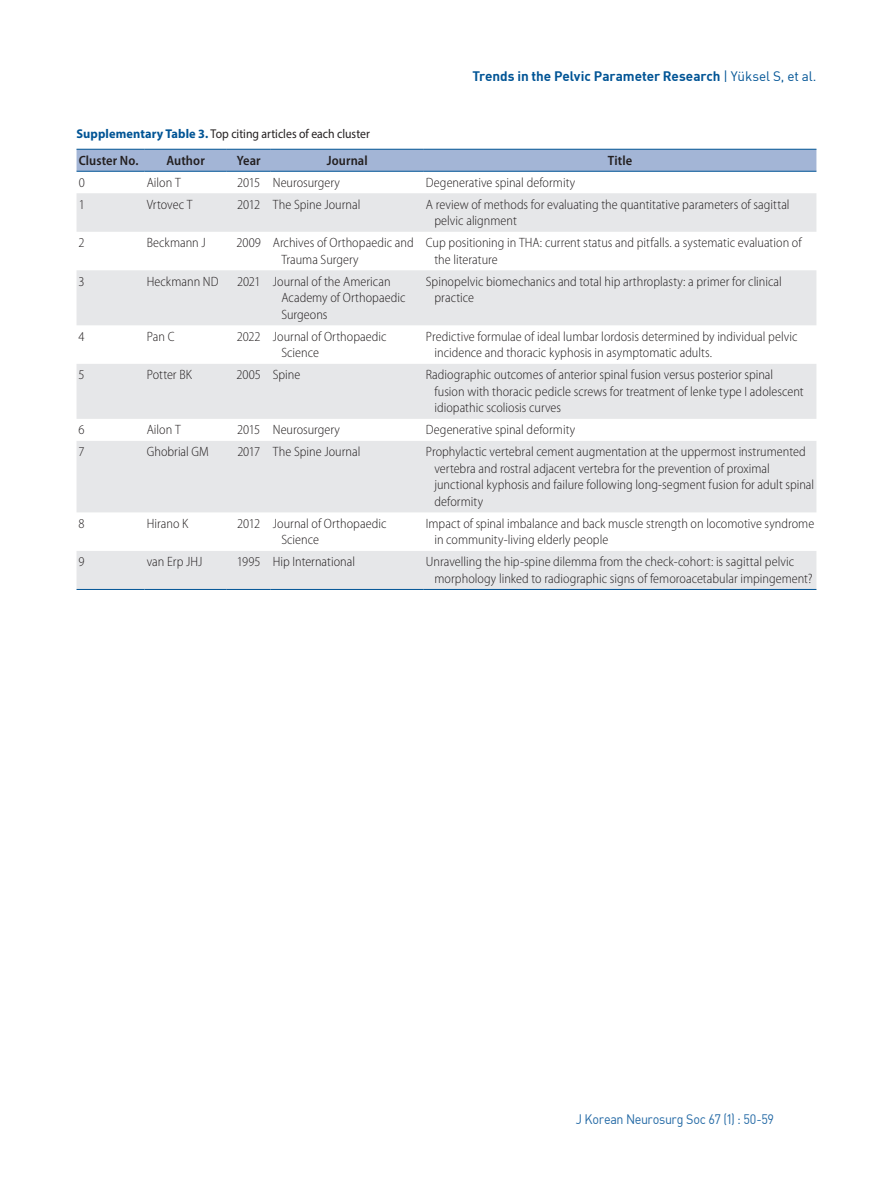
<style>
.page{position:relative;width:893px;height:1191px;background:#fff}
.page>*{position:absolute;margin:0;border:0;box-sizing:border-box;transform-origin:0 0}
.t1{font:300 semi-condensed 13.5px/16.5px "Myriad Pro";color:#231f20}
.t2{font:700 13.5px "DIN";letter-spacing:-.005em;color:#005495}
.t3{font:600 semi-condensed 13.5px "Myriad Pro";letter-spacing:.01em;color:#231f20}
.t4{font:13.5px "DIN";letter-spacing:-.025em;color:#2369a5;scale:.93 1}
.t5{font:12.75px "Myriad Pro";color:#231f20;scale:.92 1}
.s1{font-weight:400}
.s2{font-weight:700;color:#005495}
</style>
<div class="page">
<div style="left:77px;top:150px;width:739px;height:21px;background:#a3b5d6"></div>
<svg style="left:77px;top:193px;width:739px;height:396px;fill:#e6e7e9"></svg>
<hr style="left:77px;top:149px;width:68px;height:1px;background:#005495">
<hr style="left:145px;top:149px;width:82px;height:1px;background:#005495">
<hr style="left:227px;top:149px;width:44px;height:1px;background:#005495">
<hr style="left:271px;top:149px;width:153px;height:1px;background:#005495">
<hr style="left:424px;top:149px;width:392px;height:1px;background:#005495">
<hr style="left:77px;top:171px;width:68px;height:1px;background:#005495">
<hr style="left:145px;top:171px;width:82px;height:1px;background:#005495">
<hr style="left:227px;top:171px;width:44px;height:1px;background:#005495">
<hr style="left:271px;top:171px;width:153px;height:1px;background:#005495">
<hr style="left:424px;top:171px;width:392px;height:1px;background:#005495">
<hr style="left:77px;top:589px;width:68px;height:1px;background:#005495">
<hr style="left:145px;top:589px;width:82px;height:1px;background:#005495">
<hr style="left:227px;top:589px;width:44px;height:1px;background:#005495">
<hr style="left:271px;top:589px;width:153px;height:1px;background:#005495">
<hr style="left:424px;top:589px;width:392px;height:1px;background:#005495">
<p class="t2" style="left:472px;top:68px;width:346px">Trends in the Pelvic Parameter Research <span class="s1">| Yüksel S, et al.</span></p>
<p class="t5" style="left:77px;top:126px;width:320px"><span class="s2">Supplementary Table 3.</span> Top citing articles of each cluster</p>
<p class="t3" style="left:79px;top:152px;width:61px">Cluster No.</p>
<p class="t3" style="left:166px;top:152px;width:40px">Author</p>
<p class="t3" style="left:237px;top:152px;width:25px">Year</p>
<p class="t3" style="left:327px;top:152px;width:42px">Journal</p>
<p class="t3" style="left:608px;top:152px;width:26px">Title</p>
<p class="t1" style="left:79px;top:174px;width:8px">0</p>
<p class="t1" style="left:147px;top:174px;width:36px">Ailon T</p>
<p class="t1" style="left:237px;top:174px;width:104px">2015 Neurosurgery</p>
<p class="t1" style="left:426px;top:174px;width:151px">Degenerative spinal deformity</p>
<p class="t1" style="left:79px;top:196px;width:8px">1</p>
<p class="t1" style="left:147px;top:196px;width:47px">Vrtovec T</p>
<p class="t1" style="left:237px;top:196px;width:125px">2012 The Spine Journal</p>
<p class="t1" style="left:434px;top:196px;width:357px;text-indent:-9px">A review of methods for evaluating the quantitative parameters of sagittal pelvic alignment</p>
<p class="t1" style="left:79px;top:234px;width:8px">2</p>
<p class="t1" style="left:147px;top:234px;width:61px">Beckmann J</p>
<p class="t1" style="left:281px;top:234px;width:134px;text-indent:-45px">2009 Archives of Orthopaedic and<br>Trauma Surgery</p>
<p class="t1" style="left:434px;top:234px;width:369px;text-indent:-9px">Cup positioning in THA: current status and pitfalls. a systematic evaluation of the literature</p>
<p class="t1" style="left:79px;top:273px;width:8px">3</p>
<p class="t1" style="left:147px;top:273px;width:73px">Heckmann ND</p>
<p class="t1" style="left:281px;top:273px;width:126px;text-indent:-44px">2021 Journal of the American<br>Academy of Orthopaedic<br>Surgeons</p>
<p class="t1" style="left:434px;top:273px;width:349px;text-indent:-9px">Spinopelvic biomechanics and total hip arthroplasty: a primer for clinical practice</p>
<p class="t1" style="left:79px;top:328px;width:8px">4</p>
<p class="t1" style="left:147px;top:328px;width:29px">Pan C</p>
<p class="t1" style="left:281px;top:328px;width:107px;text-indent:-45px">2022 Journal of Orthopaedic<br>Science</p>
<p class="t1" style="left:434px;top:328px;width:365px;text-indent:-9px">Predictive formulae of ideal lumbar lordosis determined by individual pelvic incidence and thoracic kyphosis in asymptomatic adults.</p>
<p class="t1" style="left:79px;top:366px;width:8px">5</p>
<p class="t1" style="left:147px;top:366px;width:47px">Potter BK</p>
<p class="t1" style="left:237px;top:366px;width:65px">2005 Spine</p>
<p class="t1" style="left:434px;top:366px;width:371px;text-indent:-9px">Radiographic outcomes of anterior spinal fusion versus posterior spinal fusion with thoracic pedicle screws for treatment of lenke type I adolescent idiopathic scoliosis curves</p>
<p class="t1" style="left:79px;top:421px;width:8px">6</p>
<p class="t1" style="left:147px;top:421px;width:36px">Ailon T</p>
<p class="t1" style="left:237px;top:421px;width:104px">2015 Neurosurgery</p>
<p class="t1" style="left:426px;top:421px;width:151px">Degenerative spinal deformity</p>
<p class="t1" style="left:79px;top:443px;width:8px">7</p>
<p class="t1" style="left:147px;top:443px;width:64px">Ghobrial GM</p>
<p class="t1" style="left:237px;top:443px;width:125px">2017 The Spine Journal</p>
<p class="t1" style="left:434px;top:443px;width:381px;text-indent:-9px">Prophylactic vertebral cement augmentation at the uppermost instrumented vertebra and rostral adjacent vertebra for the prevention of proximal junctional kyphosis and failure following long-segment fusion for adult spinal deformity</p>
<p class="t1" style="left:79px;top:515px;width:8px">8</p>
<p class="t1" style="left:147px;top:515px;width:43px">Hirano K</p>
<p class="t1" style="left:281px;top:515px;width:107px;text-indent:-44px">2012 Journal of Orthopaedic<br>Science</p>
<p class="t1" style="left:434px;top:515px;width:381px;text-indent:-9px">Impact of spinal imbalance and back muscle strength on locomotive syndrome in community-living elderly people</p>
<p class="t1" style="left:79px;top:553px;width:8px">9</p>
<p class="t1" style="left:147px;top:553px;width:57px">van Erp JHJ</p>
<p class="t1" style="left:237px;top:553px;width:120px">1995 Hip International</p>
<p class="t1" style="left:434px;top:553px;width:380px;text-indent:-9px">Unravelling the hip-spine dilemma from the check-cohort: is sagittal pelvic morphology linked to radiographic signs of femoroacetabular impingement?</p>
<p class="t4" style="left:576px;top:1110px;width:215px">J Korean Neurosurg Soc 67 (1) : 50-59</p>
</div>
